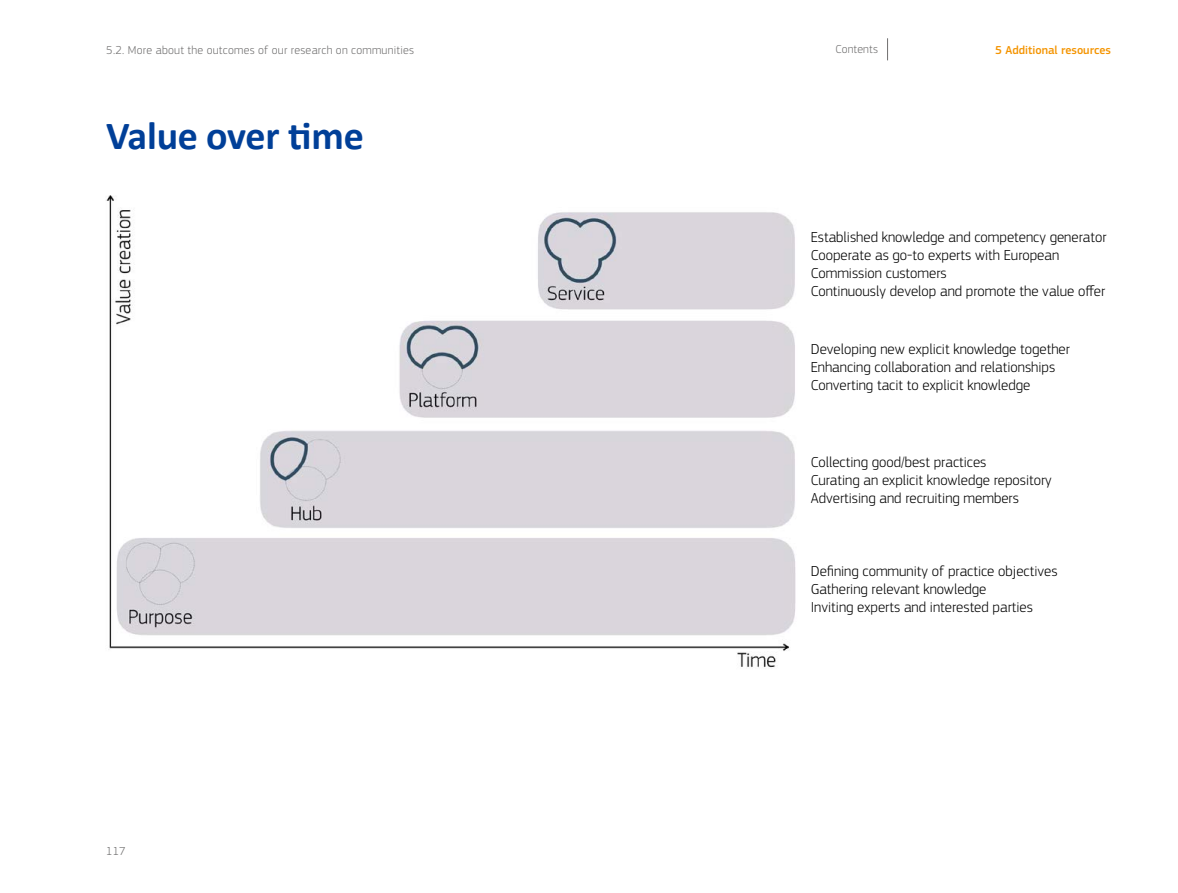
<style>
.page{position:relative;width:1178px;height:893px;background:#fff}
.page>*{position:absolute;margin:0;border:0;box-sizing:border-box;transform-origin:0 0}
.t1{font:700 39.9px "Calibri";letter-spacing:-.005em;color:#003f98}
.t2{font:300 15px/18px "EC Square Sans Pro";color:#000}
.t3{font:300 12px "EC Square Sans Pro";letter-spacing:.02em;color:#706f6f}
.t4{font:500 12px "EC Square Sans Pro";color:#f49400}
</style>
<div class="page">
<img style="left:106px;top:195px;width:690px;height:473px">
<svg style="left:887px;top:38px;width:1px;height:22px"></svg>
<p class="t3" style="left:106px;top:43px;width:309px">5.2. More about the outcomes of our research on communities</p>
<h1 class="t1" style="left:106px;top:110px;width:259px">Value over time</h1>
<p class="t3" style="left:106px;top:844px;width:21px">117</p>
<p class="t3" style="left:835px;top:42px;width:44px">Contents</p>
<p class="t4" style="left:995px;top:43px;width:117px">5 Additional resources</p>
<p class="t2" style="left:811px;top:228px;width:297px">Established knowledge and competency generator Cooperate as go-to experts with European Commission customers<br>Continuously develop and promote the value offer</p>
<p class="t2" style="left:811px;top:340px;width:261px">Developing new explicit knowledge together<br>Enhancing collaboration and relationships<br>Converting tacit to explicit knowledge</p>
<p class="t2" style="left:811px;top:453px;width:243px">Collecting good/best practices<br>Curating an explicit knowledge repository<br>Advertising and recruiting members</p>
<p class="t2" style="left:811px;top:562px;width:248px">Defining community of practice objectives<br>Gathering relevant knowledge<br>Inviting experts and interested parties</p>
</div>
